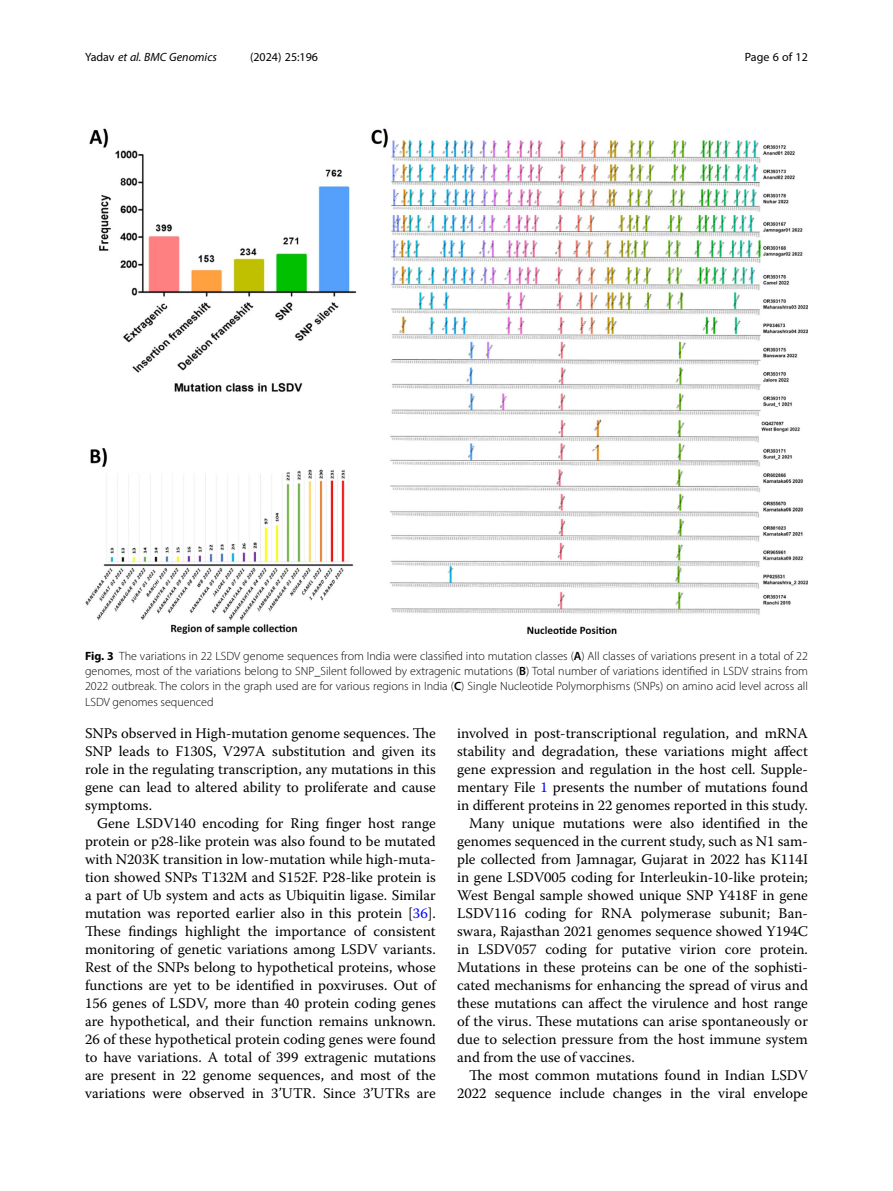
<style>
.page{position:relative;width:893px;height:1191px;background:#fff}
.page>*{position:absolute;margin:0;border:0;box-sizing:border-box;transform-origin:0 0}
.Body_Text_Indent{font:14.7px/18px "Warnock Pro";color:#000;text-align:justify}
.Figure_Caption{font:300 12px/15px "Myriad Pro";color:#000;text-align:justify}
.t1{font:italic 12px "Myriad Pro";color:#000}
.t2{font:12px "Myriad Pro";color:#000}
.s1{font-style:normal}
.s2{font-weight:700}
.s3{font-weight:600}
.s4{color:#00f}
</style>
<div class="page">
<img style="left:85px;top:128px;width:723px;height:505px">
<p class="t1" style="left:85px;top:50px;width:133px"><span class="s1">Yadav</span> et al. BMC Genomics</p>
<p class="t2" style="left:250px;top:50px;width:70px">(2024) 25:196</p>
<p class="t2" style="left:745px;top:50px;width:65px">Page 6 of 12</p>
<p class="Figure_Caption" style="left:85px;top:649px;width:724px"><span class="s2">Fig. 3</span> The variations in 22 LSDV genome sequences from India were classified into mutation classes (<span class="s3">A</span>) All classes of variations present in a total of 22 genomes, most of the variations belong to SNP_Silent followed by extragenic mutations (<span class="s3">B</span>) Total number of variations identified in LSDV strains from 2022 outbreak. The colors in the graph used are for various regions in India (<span class="s3">C</span>) Single Nucleotide Polymorphisms (SNPs) on amino acid level across all LSDV genomes sequenced</p>
<p class="Body_Text_Indent" style="left:85px;top:724px;width:352px">SNPs observed in High-mutation genome sequences. The SNP leads to F130S, V297A substitution and given its role in the regulating transcription, any mutations in this gene can lead to altered ability to proliferate and cause symptoms.</p>
<p class="Body_Text_Indent" style="left:85px;top:814px;width:352px;text-indent:12px">Gene LSDV140 encoding for Ring finger host range protein or p28-like protein was also found to be mutated with N203K transition in low-mutation while high-muta&shy;tion showed SNPs T132M and S152F. P28-like protein is a part of Ub system and acts as Ubiquitin ligase. Similar mutation was reported earlier also in this protein [<span class="s4">36</span>].<br>These findings highlight the importance of consistent monitoring of genetic variations among LSDV variants.<br>Rest of the SNPs belong to hypothetical proteins, whose functions are yet to be identified in poxviruses. Out of 156 genes of LSDV, more than 40 protein coding genes are hypothetical, and their function remains unknown.<br>26 of these hypothetical protein coding genes were found to have variations. A total of 399 extragenic mutations are present in 22 genome sequences, and most of the variations were observed in 3’UTR. Since 3’UTRs are</p>
<p class="Body_Text_Indent" style="left:457px;top:724px;width:352px">involved in post-transcriptional regulation, and mRNA stability and degradation, these variations might affect gene expression and regulation in the host cell. Supple&shy;mentary File <span class="s4">1</span> presents the number of mutations found in different proteins in 22 genomes reported in this study.</p>
<p class="Body_Text_Indent" style="left:457px;top:814px;width:352px;text-indent:12px">Many unique mutations were also identified in the genomes sequenced in the current study, such as N1 sam&shy;ple collected from Jamnagar, Gujarat in 2022 has K114I in gene LSDV005 coding for Interleukin-10-like protein; West Bengal sample showed unique SNP Y418F in gene LSDV116 coding for RNA polymerase subunit; Ban&shy;swara, Rajasthan 2021 genomes sequence showed Y194C in LSDV057 coding for putative virion core protein.<br>Mutations in these proteins can be one of the sophisti&shy;cated mechanisms for enhancing the spread of virus and these mutations can affect the virulence and host range of the virus. These mutations can arise spontaneously or due to selection pressure from the host immune system and from the use of vaccines.</p>
<p class="Body_Text_Indent" style="left:457px;top:1066px;width:352px;text-align:right">The most common mutations found in Indian LSDV<br>2022 sequence include changes in the viral envelope</p>
</div>
